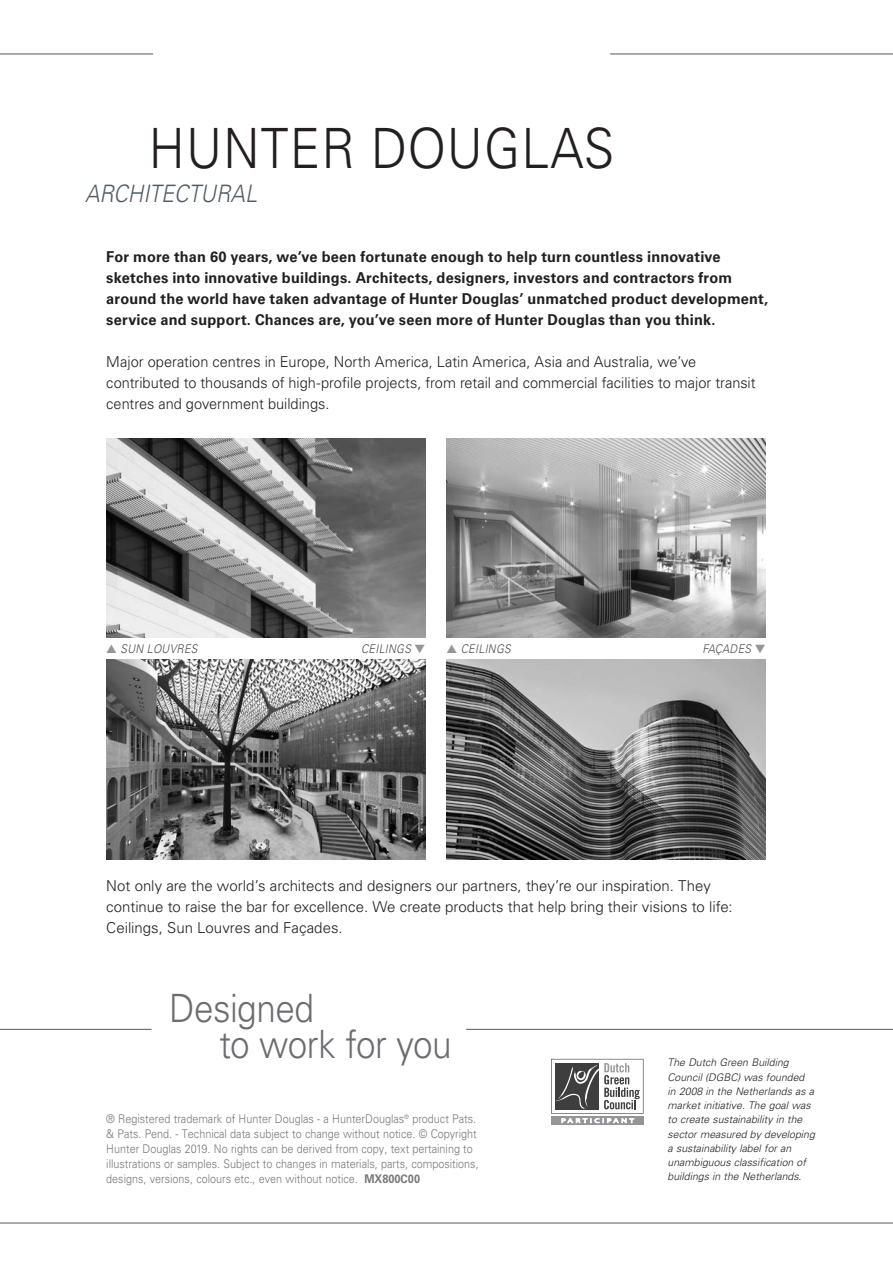
<style>
.page{position:relative;width:893px;height:1263px;background:#fff}
.page>*{position:absolute;margin:0;border:0;box-sizing:border-box;transform-origin:0 0}
.t1{font:300 55.5px "Univers LT Std";letter-spacing:.025em;color:#231f20;scale:.9 1}
.t2{font:300 39px/36px "Univers LT Std";letter-spacing:-.015em;color:#6c6d70;scale:.9 1}
.t3{font:italic 300 24px "Univers LT Std";color:#505c65;scale:.9 1}
.t4{font:300 15px/21px "Univers LT Std";color:#231f20}
.t5{font:700 15px/21px "Univers LT Std";letter-spacing:.01em;color:#231f20}
.t6{font:300 12px/15px "Univers LT Std";color:#76787b;scale:.9 1}
.t7{font:italic 300 12px "Univers LT Std";letter-spacing:.025em;color:#4b4c4d;scale:.9 1}
.t8{font:italic 300 10.5px/14.2px "Univers LT Std";color:#231f20}
.s1{color:#939598}
.s2{font-weight:700}
</style>
<div class="page">
<hr style="left:466px;top:1029px;width:427px;height:1px;background:#57585a">
<hr style="left:0;top:1029px;width:151px;height:1px;background:#57585a">
<hr style="left:0;top:1222px;width:893px;height:1px;background:#57585a">
<hr style="left:610px;top:54px;width:283px;height:1px;background:#57585a">
<hr style="left:0;top:54px;width:153px;height:1px;background:#57585a">
<img style="left:106px;top:659px;width:319px;height:200px">
<img style="left:446px;top:659px;width:319px;height:200px">
<img style="left:106px;top:438px;width:319px;height:200px">
<img style="left:446px;top:438px;width:319px;height:200px">
<svg style="left:643px;top:1059px;width:1px;height:58px"></svg>
<svg style="left:551px;top:1117px;width:93px;height:8px"></svg>
<svg style="left:551px;top:1059px;width:92px;height:64px"></svg>
<h1 class="t1" style="left:149px;top:115px;width:519px">HUNTER DOUGLAS</h1>
<h3 class="t3" style="left:85px;top:179px;width:193px">ARCHITECTURAL</h3>
<p class="t5" style="left:106px;top:246px;width:663px">For more than 60 years, we’ve been fortunate enough to help turn countless innovative sketches into innovative buildings. Architects, designers, investors and contractors from around the world have taken advantage of Hunter Douglas’ unmatched product development, service and support. Chances are, you’ve seen more of Hunter Douglas than you think.</p>
<p class="t4" style="left:106px;top:351px;width:651px">Major operation centres in Europe, North America, Latin America, Asia and Australia, we’ve contributed to thousands of high-profile projects, from retail and commercial facilities to major transit centres and government buildings.</p>
<p class="t7" style="left:106px;top:642px;width:103px"><span class="s1">▲</span> SUN LOUVRES</p>
<p class="t7" style="left:361px;top:642px;width:73px">CEILINGS <span class="s1">▼</span></p>
<p class="t7" style="left:446px;top:642px;width:73px"><span class="s1">▲</span> CEILINGS</p>
<p class="t7" style="left:702px;top:642px;width:71px">FAÇADES <span class="s1">▼</span></p>
<p class="t4" style="left:106px;top:875px;width:628px">Not only are the world’s architects and designers our partners, they’re our inspiration. They continue to raise the bar for excellence. We create products that help bring their visions to life:<br>Ceilings, Sun Louvres and Façades.</p>
<h2 class="t2" style="left:219px;top:990px;width:260px;text-indent:-50px">Designed<br>to work for you</h2>
<p class="t6" style="left:106px;top:1112px;width:415px">® Registered trademark of Hunter Douglas - a HunterDouglas<sup>®</sup> product Pats. &amp; Pats. Pend. - Technical data subject to change without notice. © Copyright Hunter Douglas 2019. No rights can be derived from copy, text pertaining to illustrations or samples. Subject to changes in materials, parts, compositions, designs, versions, colours etc., even without notice. <span class="s2">MX800C00</span></p>
<p class="t8" style="left:668px;top:1056px;width:149px">The Dutch Green Building<br>Council (DGBC) was founded in 2008 in the Netherlands as a market initiative. The goal was to create sustainability in the sector measured by developing a sustainability label for an unambiguous classification of buildings in the Netherlands.</p>
</div>
